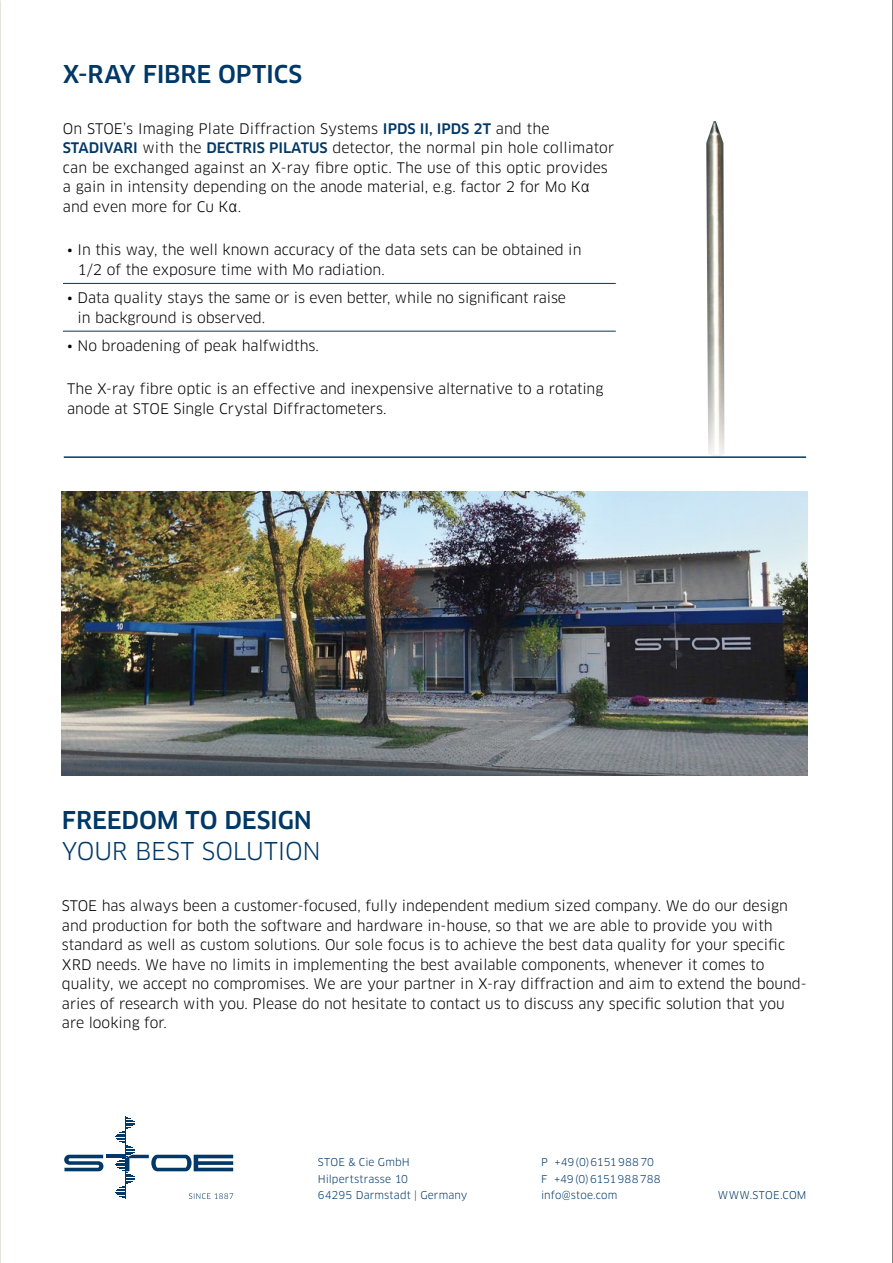
<style>
.page{position:relative;width:893px;height:1263px;background:#fff}
.page>*{position:absolute;margin:0;border:0;box-sizing:border-box;transform-origin:0 0}
.t1{font:500 24px "Clan Pro";letter-spacing:-.005em;color:#003867}
.t2{font:24px "Clan Pro";letter-spacing:-.015em;color:#003867}
.t3{font:14.25px/19.5px "Clan Pro";color:#000}
.t4{font:10.5px/16.5px "Clan Pro";letter-spacing:.015em;color:#003867}
.s1{font-weight:500;color:#003867}
</style>
<div class="page">
<hr style="left:63px;top:283px;width:553px;height:1px;background:#003867">
<hr style="left:63px;top:331px;width:553px;height:1px;background:#003867">
<svg style="left:64px;top:1155px;width:39px;height:16px"></svg>
<hr style="left:106px;top:1155px;width:19px;height:3px;background:#003867">
<hr style="left:125px;top:1116px;width:1px;height:83px;background:#003867">
<svg style="left:116px;top:1117px;width:117px;height:82px"></svg>
<hr style="left:892px;top:0;width:1px;height:1263px;background:#000">
<hr style="left:64px;top:456px;width:742px;height:2px;background:#003867">
<img style="left:706px;top:121px;width:18px;height:336px">
<img style="left:62px;top:492px;width:745px;height:284px">
<h1 class="t1" style="left:63px;top:60px;width:241px">X-RAY FIBRE OPTICS</h1>
<p class="t3" style="left:63px;top:119px;width:553px">On STOE’s Imaging Plate Diffraction Systems <span class="s1">IPDS II, IPDS 2T</span> and the <span class="s1">STADIVARI</span> with the <span class="s1">DECTRIS PILATUS</span> detector, the normal pin hole collimator can be exchanged against an X-ray fibre optic. The use of this optic provides a gain in intensity depending on the anode material, e.g. factor 2 for Mo KΑ and even more for Cu KΑ.</p>
<p class="t3" style="left:78px;top:240px;width:505px;text-indent:-10px">• In this way, the well known accuracy of the data sets can be obtained in<br>1/2 of the exposure time with Mo radiation.</p>
<p class="t3" style="left:78px;top:288px;width:490px;text-indent:-10px">• Data quality stays the same or is even better, while no significant raise in background is observed.</p>
<p class="t3" style="left:67px;top:336px;width:253px">• No broadening of peak halfwidths.</p>
<p class="t3" style="left:67px;top:379px;width:538px">The X-ray fibre optic is an effective and inexpensive alternative to a rotating anode at STOE Single Crystal Diffractometers.</p>
<h1 class="t1" style="left:62px;top:806px;width:252px">FREEDOM TO DESIGN</h1>
<h1 class="t2" style="left:62px;top:837px;width:260px">YOUR BEST SOLUTION</h1>
<p class="t3" style="left:62px;top:896px;width:746px">STOE has always been a customer-focused, fully independent medium sized company. We do our design and production for both the software and hardware in-house, so that we are able to provide you with standard as well as custom solutions. Our sole focus is to achieve the best data quality for your specific XRD needs. We have no limits in implementing the best available components, whenever it comes to quality, we accept no compromises. We are your partner in X-ray diffraction and aim to extend the bound&shy;aries of research with you. Please do not hesitate to contact us to discuss any specific solution that you are looking for.</p>
<p class="t4" style="left:318px;top:1154px;width:151px">STOE &amp; Cie GmbH<br>Hilpertstrasse 10<br>64295 Darmstadt | Germany</p>
<p class="t4" style="left:541px;top:1154px;width:121px">P +49(0)615198870<br>F +49(0)6151988788 info@stoe.com</p>
<p class="t4" style="left:718px;top:1187px;width:90px">WWW.STOE.COM</p>
</div>
